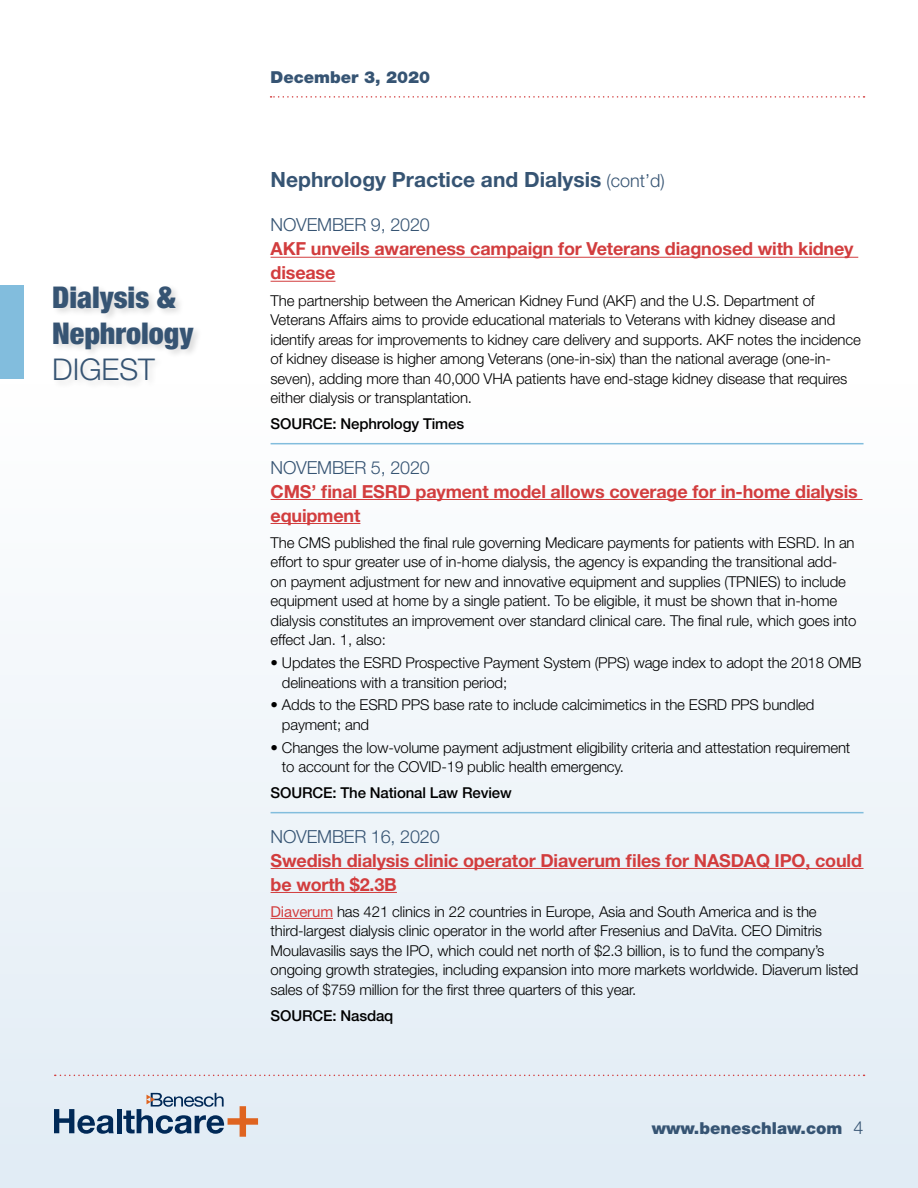
<style>
.page{position:relative;width:918px;height:1188px;background:#fff}
.page>*{position:absolute;margin:0;border:0;box-sizing:border-box;transform-origin:0 0}
.t1{font:900 condensed 30px/36px "Helvetica Neue";color:#365473}
.t2{font:300 30px "Helvetica Neue";color:#365473}
.t3{font:700 21px "Helvetica Neue";color:#365473}
.t4{font:700 18px/24px "Helvetica Neue";letter-spacing:-.01em;color:#d23d3e}
.t5{font:300 18px "Helvetica Neue";letter-spacing:-.01em;color:#365473}
.t6{font:900 16.5px "Helvetica Neue";color:#365473}
.t7{font:300 15px/19.5px "Helvetica Neue";letter-spacing:-.01em;color:#000}
.t8{font:500 15px "Helvetica Neue";letter-spacing:-.01em;color:#000}
.s1{font-weight:300;font-size:18px}
.s2{font-weight:400;color:#d23d3e}
</style>
<div class="page">
<div style="left:0;top:385px;width:918px;height:803px;background:linear-gradient(to bottom,#fefefe,#e0ebf4)"></div>
<hr style="left:271px;top:257px;width:587px;height:1px;background:#d23d3e">
<hr style="left:271px;top:281px;width:64px;height:1px;background:#d23d3e">
<hr style="left:271px;top:443px;width:593px;height:1px;background:#82bddd">
<hr style="left:271px;top:499px;width:592px;height:1px;background:#d23d3e">
<hr style="left:271px;top:523px;width:89px;height:1px;background:#d23d3e">
<hr style="left:271px;top:812px;width:593px;height:1px;background:#82bddd">
<hr style="left:271px;top:868px;width:593px;height:1px;background:#d23d3e">
<hr style="left:271px;top:892px;width:126px;height:1px;background:#d23d3e">
<hr style="left:271px;top:918px;width:62px;height:1px;background:#d23d3e">
<svg style="left:271px;top:96px;width:594px;height:2px"></svg>
<div style="left:0;top:285px;width:23px;height:93px;background:#82bddd"></div>
<svg style="left:55px;top:1075px;width:810px;height:1px"></svg>
<svg style="left:54px;top:1109px;width:60px;height:25px"></svg>
<hr style="left:117px;top:1109px;width:4px;height:24px;background:#002957">
<svg style="left:123px;top:1093px;width:135px;height:44px;background:#adb6c2"></svg>
<div style="left:51px;top:283px;width:151px;height:106px;background:#000;opacity:.15"></div>
<h1 class="t1" style="left:52px;top:279px;width:143px">Dialysis &amp;<br>Nephrology</h1>
<h1 class="t2" style="left:52px;top:351px;width:104px">DIGEST</h1>
<p class="t6" style="left:271px;top:67px;width:161px">December 3, 2020</p>
<h2 class="t3" style="left:271px;top:167px;width:396px">Nephrology Practice and Dialysis <span class="s1">(cont’d)</span></h2>
<p class="t5" style="left:271px;top:214px;width:161px">NOVEMBER 9, 2020</p>
<p class="t4" style="left:271px;top:237px;width:585px">AKF unveils awareness campaign for Veterans diagnosed with kidney disease</p>
<p class="t7" style="left:271px;top:290px;width:592px">The partnership between the American Kidney Fund (AKF) and the U.S. Department of Veterans Affairs aims to provide educational materials to Veterans with kidney disease and identify areas for improvements to kidney care delivery and supports. AKF notes the incidence of kidney disease is higher among Veterans (one-in-six) than the national average (one-in&shy;seven), adding more than 40,000 VHA patients have end-stage kidney disease that requires either dialysis or transplantation.</p>
<p class="t8" style="left:271px;top:415px;width:195px">SOURCE: Nephrology Times</p>
<p class="t5" style="left:271px;top:456px;width:161px">NOVEMBER 5, 2020</p>
<p class="t4" style="left:271px;top:479px;width:589px">CMS’ final ESRD payment model allows coverage for in-home dialysis equipment</p>
<p class="t7" style="left:271px;top:533px;width:588px">The CMS published the final rule governing Medicare payments for patients with ESRD. In an effort to spur greater use of in-home dialysis, the agency is expanding the transitional add&shy;on payment adjustment for new and innovative equipment and supplies (TPNIES) to include equipment used at home by a single patient. To be eligible, it must be shown that in-home dialysis constitutes an improvement over standard clinical care. The final rule, which goes into effect Jan. 1, also:</p>
<p class="t7" style="left:282px;top:653px;width:581px;text-indent:-11px">• Updates the ESRD Prospective Payment System (PPS) wage index to adopt the 2018 OMB delineations with a transition period;</p>
<p class="t7" style="left:282px;top:695px;width:534px;text-indent:-11px">• Adds to the ESRD PPS base rate to include calcimimetics in the ESRD PPS bundled payment; and</p>
<p class="t7" style="left:282px;top:737px;width:570px;text-indent:-11px">• Changes the low-volume payment adjustment eligibility criteria and attestation requirement to account for the COVID-19 public health emergency.</p>
<p class="t8" style="left:271px;top:784px;width:243px">SOURCE: The National Law Review</p>
<p class="t5" style="left:271px;top:825px;width:171px">NOVEMBER 16, 2020</p>
<p class="t4" style="left:271px;top:848px;width:593px">Swedish dialysis clinic operator Diaverum files for NASDAQ IPO, could be worth $2.3B</p>
<p class="t7" style="left:271px;top:902px;width:590px"><span class="s2">Diaverum</span> has 421 clinics in 22 countries in Europe, Asia and South America and is the third-largest dialysis clinic operator in the world after Fresenius and DaVita. CEO Dimitris Moulavasilis says the IPO, which could net north of $2.3 billion, is to fund the company’s ongoing growth strategies, including expansion into more markets worldwide. Diaverum listed sales of $759 million for the first three quarters of this year.</p>
<p class="t8" style="left:271px;top:1007px;width:124px">SOURCE: Nasdaq</p>
<p class="t6" style="left:652px;top:1119px;width:213px">www.beneschlaw.com <span class="s1">4</span></p>
</div>
